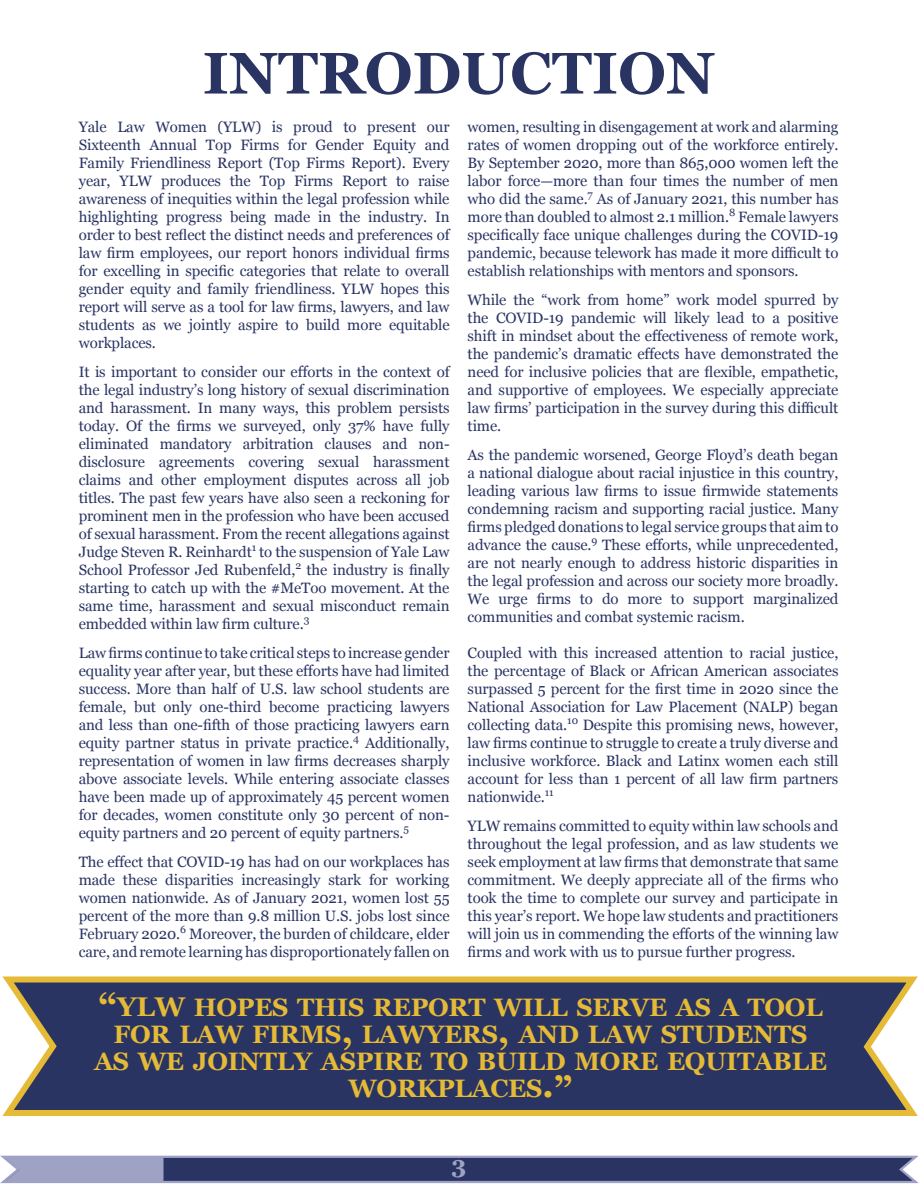
<style>
.page{position:relative;width:918px;height:1188px;background:#fff}
.page>*{position:absolute;margin:0;border:0;box-sizing:border-box;transform-origin:0 0}
.t1{font:700 58.5px "Georgia";color:#2a3463}
.t2{font:700 25.2px/27px "Georgia";letter-spacing:-.01em;color:#e5ba36;text-align:center}
.t3{font:700 24px "Georgia";color:#9ea2c5}
.t4{font:15px/18px "Georgia";letter-spacing:-.005em;color:#2a3463;text-align:justify}
.s1{font-size:36px}
.s2{font-size:27px}
</style>
<div class="page">
<svg style="left:0;top:1155px;width:918px;height:29px;background:#5a628a"></svg>
<svg style="left:2px;top:976px;width:916px;height:140px;background:#484c67"></svg>
<h1 class="t1" style="left:203px;top:29px;width:514px">INTRODUCTION</h1>
<p class="t4" style="left:79px;top:118px;width:372px">Yale Law Women (YLW) is proud to present our Sixteenth Annual Top Firms for Gender Equity and Family Friendliness Report (Top Firms Report). Every year, YLW produces the Top Firms Report to raise awareness of inequities within the legal profession while highlighting progress being made in the industry. In order to best reflect the distinct needs and preferences of law firm employees, our report honors individual firms for excelling in specific categories that relate to overall gender equity and family friendliness. YLW hopes this report will serve as a tool for law firms, lawyers, and law students as we jointly aspire to build more equitable workplaces.</p>
<p class="t4" style="left:79px;top:362px;width:372px">It is important to consider our efforts in the context of the legal industry’s long history of sexual discrimination and harassment. In many ways, this problem persists today. Of the firms we surveyed, only 37% have fully eliminated mandatory arbitration clauses and non&shy;disclosure agreements covering sexual harassment claims and other employment disputes across all job titles. The past few years have also seen a reckoning for prominent men in the profession who have been accused of sexual harassment. From the recent allegations against Judge Steven R. Reinhardt<sup>1</sup> to the suspension of Yale Law School Professor Jed Rubenfeld,<sup>2</sup> the industry is finally starting to catch up with the #MeToo movement. At the same time, harassment and sexual misconduct remain embedded within law firm culture.<sup>3</sup></p>
<p class="t4" style="left:79px;top:643px;width:372px">Law firms continue to take critical steps to increase gender equality year after year, but these efforts have had limited success. More than half of U.S. law school students are female, but only one-third become practicing lawyers and less than one-fifth of those practicing lawyers earn equity partner status in private practice.<sup>4</sup> Additionally, representation of women in law firms decreases sharply above associate levels. While entering associate classes have been made up of approximately 45 percent women for decades, women constitute only 30 percent of non&shy;equity partners and 20 percent of equity partners.<sup>5</sup></p>
<p class="t4" style="left:79px;top:852px;width:372px">The effect that COVID-19 has had on our workplaces has made these disparities increasingly stark for working women nationwide. As of January 2021, women lost 55 percent of the more than 9.8 million U.S. jobs lost since February 2020.<sup>6</sup> Moreover, the burden of childcare, elder care, and remote learning has disproportionately fallen on</p>
<p class="t4" style="left:468px;top:118px;width:372px">women, resulting in disengagement at work and alarming rates of women dropping out of the workforce entirely.<br>By September 2020, more than 865,000 women left the labor force—more than four times the number of men who did the same.<sup>7</sup> As of January 2021, this number has more than doubled to almost 2.1 million.<sup>8</sup> Female lawyers specifically face unique challenges during the COVID-19 pandemic, because telework has made it more difficult to establish relationships with mentors and sponsors.</p>
<p class="t4" style="left:468px;top:290px;width:372px">While the “work from home” work model spurred by the COVID-19 pandemic will likely lead to a positive shift in mindset about the effectiveness of remote work, the pandemic’s dramatic effects have demonstrated the need for inclusive policies that are flexible, empathetic, and supportive of employees. We especially appreciate law firms’ participation in the survey during this difficult time.</p>
<p class="t4" style="left:468px;top:445px;width:372px">As the pandemic worsened, George Floyd’s death began a national dialogue about racial injustice in this country, leading various law firms to issue firmwide statements condemning racism and supporting racial justice. Many firms pledged donations to legal service groups that aim to advance the cause.<sup>9</sup> These efforts, while unprecedented, are not nearly enough to address historic disparities in the legal profession and across our society more broadly.<br>We urge firms to do more to support marginalized communities and combat systemic racism.</p>
<p class="t4" style="left:468px;top:643px;width:372px">Coupled with this increased attention to racial justice, the percentage of Black or African American associates surpassed 5 percent for the first time in 2020 since the National Association for Law Placement (NALP) began collecting data.<sup>10</sup> Despite this promising news, however, law firms continue to struggle to create a truly diverse and inclusive workforce. Black and Latinx women each still account for less than 1 percent of all law firm partners nationwide.<sup>11</sup></p>
<p class="t4" style="left:468px;top:816px;width:372px">YLW remains committed to equity within law schools and throughout the legal profession, and as law students we seek employment at law firms that demonstrate that same commitment. We deeply appreciate all of the firms who took the time to complete our survey and participate in this year’s report. We hope law students and practitioners will join us in commending the efforts of the winning law firms and work with us to pursue further progress.</p>
<h2 class="t2" style="left:94px;top:993px;width:734px"><span class="s1">“</span><span class="s2">YLW</span> HOPES THIS REPORT WILL SERVE AS A TOOL FOR LAW FIRMS<span class="s1">,</span> LAWYERS<span class="s1">,</span> AND LAW STUDENTS AS WE JOINTLY ASPIRE TO BUILD MORE EQUITABLE WORKPLACES<span class="s1">.”</span></h2>
<h3 class="t3" style="left:452px;top:1147px;width:16px">3</h3>
</div>
